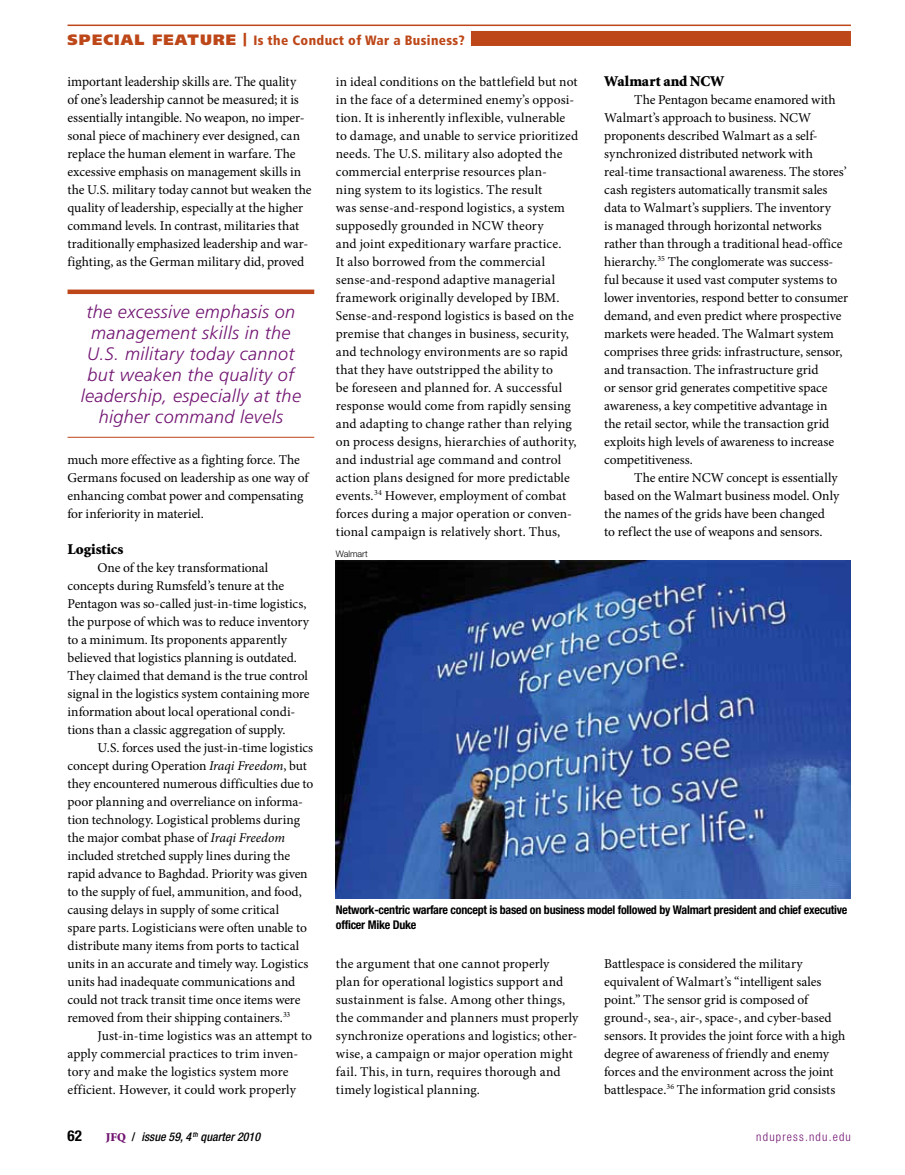
<style>
.page{position:relative;width:905px;height:1175px;background:#fff}
.page>*{position:absolute;margin:0;border:0;box-sizing:border-box;transform-origin:0 0}
.t1{font:italic 300 18px/21px "Frutiger LT Std";letter-spacing:.02em;color:#711471;text-align:center}
.t2{font:900 15px "Minion Std";letter-spacing:.005em;color:#000}
.t3{font:700 condensed 15px "Helvetica Neue LT Std";color:#000}
.t4{font:14.1px/18px "Minion Pro";letter-spacing:-.005em;color:#000;scale:.96 1}
.t5{font:13.65px "Minion Pro";letter-spacing:-.01em;color:#000}
.t6{font:13.5px/18px "Minion Pro";color:#000}
.t7{font:900 condensed 13.5px "Frutiger LT Std";letter-spacing:.025em;color:#bd4718}
.t8{font:700 condensed 12px/15px "Helvetica Neue LT Std";letter-spacing:-.02em;color:#000}
.t9{font:italic 500 condensed 12px "Helvetica Neue LT Std";color:#000}
.t10{font:300 condensed 12px "Helvetica Neue LT Std";letter-spacing:.1em;color:#711471}
.t11{font:300 9px "Helvetica Neue LT Std";color:#000}
.s1{font-stretch:normal;font-size:15px}
.s2{font-stretch:normal}
.s3{font-style:italic}
.s4{font-family:"Minion Std";font-weight:900;font-style:normal;font-stretch:normal;color:#711471}
.s5{font-style:normal}
</style>
<div class="page">
<hr style="left:68px;top:25px;width:782px;height:1px;background:#bd4718">
<div style="left:471px;top:31px;width:379px;height:15px;background:#bd4718"></div>
<img style="left:336px;top:560px;width:514px;height:338px">
<div style="left:68px;top:289px;width:246px;height:5px;background:#bd4718"></div>
<hr style="left:68px;top:437px;width:246px;height:1px;background:#bd4718">
<p class="t7" style="left:68px;top:32px;width:399px"><span class="s1">SPECIAL FEATURE</span> <span class="s2">|</span> Is the Conduct of War a Business?</p>
<p class="t4" style="left:68px;top:72px;width:242px">important leadership skills are. The quality of one’s leadership cannot be measured; it is</p>
<p class="t5" style="left:68px;top:108px;width:238px">essentially intangible. No weapon, no imper-</p>
<p class="t6" style="left:68px;top:126px;width:245px">sonal piece of machinery ever designed, can replace the human element in warfare. The excessive emphasis on management skills in the U.S. military today cannot but weaken the quality of leadership, especially at the higher command levels. In contrast, militaries that traditionally emphasized leadership and war&shy;fighting, as the German military did, proved</p>
<p class="t2" style="left:604px;top:73px;width:122px">Walmart and NCW</p>
<p class="t6" style="left:604px;top:90px;width:245px;text-indent:30px">The Pentagon became enamored with Walmart’s approach to business. NCW proponents described Walmart as a self&shy;synchronized distributed network with real-time transactional awareness. The stores’ cash registers automatically transmit sales data to Walmart’s suppliers. The inventory<br>is managed through horizontal networks rather than through a traditional head-office hierarchy.<sup>35</sup> The conglomerate was success&shy;ful because it used vast computer systems to lower inventories, respond better to consumer demand, and even predict where prospective markets were headed. The Walmart system comprises three grids: infrastructure, sensor, and transaction. The infrastructure grid<br>or sensor grid generates competitive space awareness, a key competitive advantage in<br>the retail sector, while the transaction grid exploits high levels of awareness to increase competitiveness.</p>
<p class="t6" style="left:604px;top:468px;width:236px;text-indent:30px">The entire NCW concept is essentially based on the Walmart business model. Only the names of the grids have been changed<br>to reflect the use of weapons and sensors.</p>
<p class="t6" style="left:336px;top:72px;width:244px">in ideal conditions on the battlefield but not in the face of a determined enemy’s opposi&shy;tion. It is inherently inflexible, vulnerable to damage, and unable to service prioritized needs. The U.S. military also adopted the commercial enterprise resources plan-<br>ning system to its logistics. The result<br>was sense-and-respond logistics, a system supposedly grounded in NCW theory<br>and joint expeditionary warfare practice.<br>It also borrowed from the commercial sense-and-respond adaptive managerial framework originally developed by IBM.<br>Sense-and-respond logistics is based on the premise that changes in business, security, and technology environments are so rapid that they have outstripped the ability to<br>be foreseen and planned for. A successful response would come from rapidly sensing and adapting to change rather than relying on process designs, hierarchies of authority, and industrial age command and control action plans designed for more predictable events.<sup>34</sup> However, employment of combat forces during a major operation or conven&shy;tional campaign is relatively short. Thus,</p>
<h1 class="t1" style="left:81px;top:302px;width:222px">the excessive emphasis on management skills in the<br>U.S. military today cannot but weaken the quality of leadership, especially at the higher command levels</h1>
<p class="t6" style="left:68px;top:450px;width:242px">much more effective as a fighting force. The Germans focused on leadership as one way of enhancing combat power and compensating for inferiority in materiel.</p>
<p class="t2" style="left:68px;top:541px;width:57px">Logistics</p>
<p class="t6" style="left:68px;top:558px;width:243px;text-indent:30px">One of the key transformational concepts during Rumsfeld’s tenure at the Pentagon was so-called just-in-time logistics, the purpose of which was to reduce inventory to a minimum. Its proponents apparently believed that logistics planning is outdated.<br>They claimed that demand is the true control signal in the logistics system containing more information about local operational condi&shy;tions than a classic aggregation of supply.</p>
<p class="t6" style="left:68px;top:738px;width:247px;text-indent:30px">U.S. forces used the just-in-time logistics concept during Operation <span class="s3">Iraqi Freedom</span>, but they encountered numerous difficulties due to poor planning and overreliance on informa&shy;tion technology. Logistical problems during the major combat phase of <span class="s3">Iraqi Freedom </span>included stretched supply lines during the rapid advance to Baghdad. Priority was given to the supply of fuel, ammunition, and food, causing delays in supply of some critical<br>spare parts. Logisticians were often unable to distribute many items from ports to tactical units in an accurate and timely way. Logistics units had inadequate communications and could not track transit time once items were removed from their shipping containers.<sup>33</sup></p>
<p class="t6" style="left:68px;top:1026px;width:246px;text-indent:30px">Just-in-time logistics was an attempt to apply commercial practices to trim inven&shy;tory and make the logistics system more efficient. However, it could work properly</p>
<p class="t11" style="left:336px;top:548px;width:33px">Walmart</p>
<p class="t8" style="left:336px;top:902px;width:513px">Network-centric warfare concept is based on business model followed by Walmart president and chief executive officer Mike Duke</p>
<p class="t6" style="left:604px;top:954px;width:243px">Battlespace is considered the military equivalent of Walmart’s “intelligent sales point.” The sensor grid is composed of ground-, sea-, air-, space-, and cyber-based sensors. It provides the joint force with a high degree of awareness of friendly and enemy forces and the environment across the joint battlespace.<sup>36</sup> The information grid consists</p>
<p class="t6" style="left:336px;top:954px;width:244px">the argument that one cannot properly<br>plan for operational logistics support and sustainment is false. Among other things, the commander and planners must properly synchronize operations and logistics; other&shy;wise, a campaign or major operation might fail. This, in turn, requires thorough and timely logistical planning.</p>
<p class="t3" style="left:68px;top:1126px;width:16px">62</p>
<p class="t9" style="left:106px;top:1129px;width:156px"><span class="s4">JFQ</span> <span class="s5">/</span> issue 59, 4 <sup>th</sup> quarter 2010</p>
<p class="t10" style="left:756px;top:1129px;width:96px">ndupress.ndu.edu</p>
</div>
